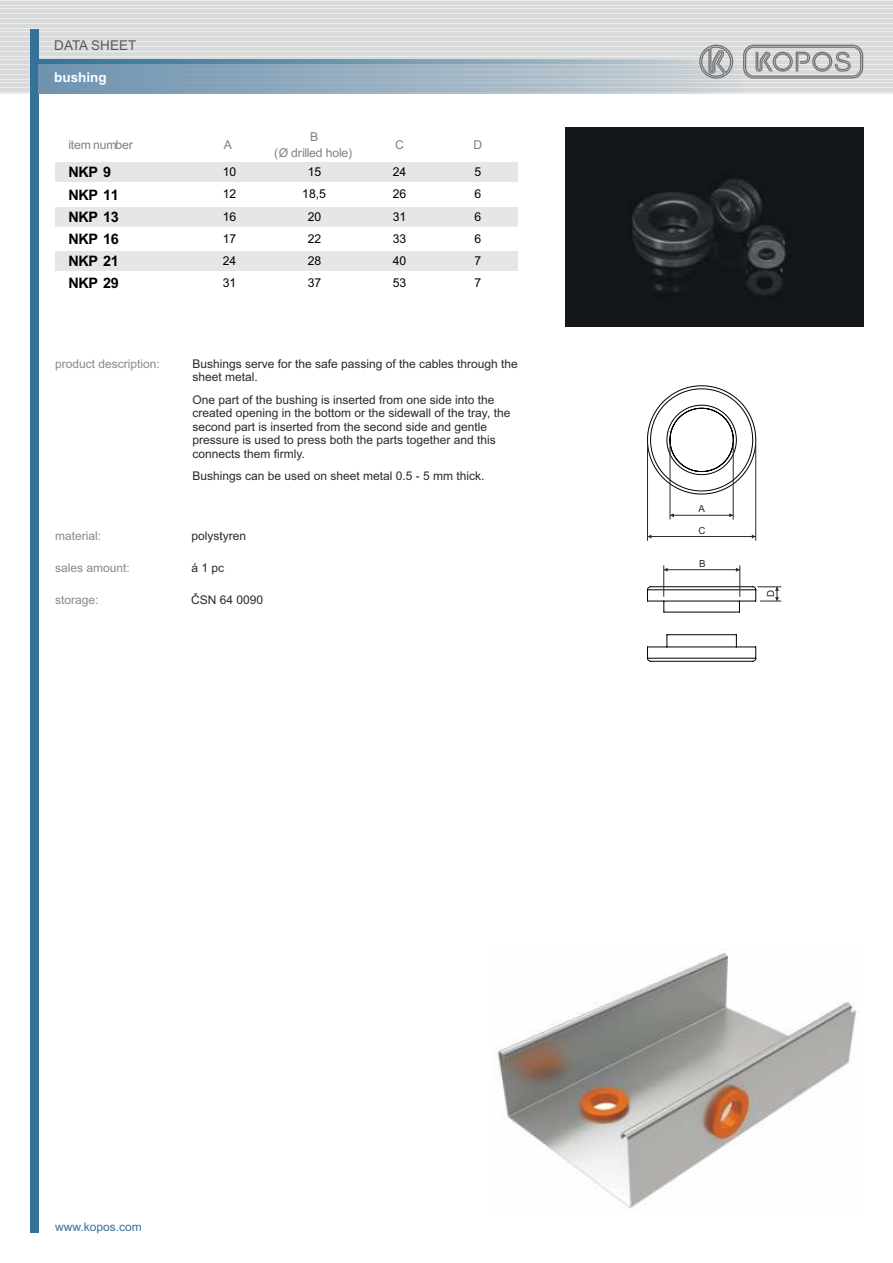
<style>
.page{position:relative;width:893px;height:1263px;background:#fff}
.page>*{position:absolute;margin:0;border:0;box-sizing:border-box;transform-origin:0 0}
.t1{font:700 14.4px "Arial";letter-spacing:-.025em;color:#000}
.t2{font:13.5px "Arial";color:#5b5b5b}
.t3{font:700 13.5px "Arial";color:#fefefe}
.t4{font:12.15px "Arial";letter-spacing:-.005em;color:#000}
.t5{font:12.15px/16.6px "Arial";letter-spacing:-.01em;color:#808080;text-align:center}
.t6{font:12px/13.4px "Arial";color:#2b2a29}
.t7{font:12px "Arial";color:#898989}
.t8{font:12px "Arial";color:#347397}
.t9{font:9.75px/21.3px "Arial";color:#2b2a29}
</style>
<div class="page">
<div style="left:0;top:0;width:893px;height:94px;background:linear-gradient(to right,#e1e2e2,#dfe0e0)"></div>
<hr style="left:0;top:1px;width:893px;height:2px;background:#d9dada">
<hr style="left:0;top:4px;width:893px;height:1px;background:#d9dada">
<hr style="left:0;top:6px;width:893px;height:2px;background:#d9dada">
<hr style="left:0;top:9px;width:893px;height:1px;background:#d9dada">
<hr style="left:0;top:11px;width:893px;height:2px;background:#d9dada">
<hr style="left:0;top:14px;width:893px;height:1px;background:#d9dada">
<hr style="left:0;top:17px;width:893px;height:1px;background:#d9dada">
<hr style="left:0;top:19px;width:893px;height:1px;background:#d9dada">
<hr style="left:0;top:22px;width:893px;height:1px;background:#d9dada">
<hr style="left:0;top:24px;width:893px;height:2px;background:#d9dada">
<hr style="left:0;top:27px;width:893px;height:1px;background:#d9dada">
<hr style="left:0;top:29px;width:893px;height:2px;background:#d9dada">
<hr style="left:0;top:32px;width:893px;height:1px;background:#d9dada">
<hr style="left:0;top:34px;width:893px;height:2px;background:#d9dada">
<hr style="left:0;top:37px;width:893px;height:1px;background:#d9dada">
<hr style="left:0;top:40px;width:893px;height:1px;background:#d9dada">
<hr style="left:0;top:42px;width:893px;height:1px;background:#d9dada">
<hr style="left:0;top:45px;width:893px;height:1px;background:#d9dada">
<hr style="left:0;top:47px;width:893px;height:1px;background:#d9dada">
<hr style="left:0;top:50px;width:893px;height:1px;background:#d9dada">
<hr style="left:0;top:52px;width:893px;height:2px;background:#d9dada">
<hr style="left:0;top:55px;width:893px;height:1px;background:#d9dada">
<hr style="left:0;top:57px;width:893px;height:2px;background:#d9dada">
<hr style="left:0;top:60px;width:893px;height:1px;background:#d9dada">
<hr style="left:0;top:63px;width:893px;height:1px;background:#d9dada">
<hr style="left:0;top:65px;width:893px;height:1px;background:#d9dada">
<hr style="left:0;top:68px;width:893px;height:1px;background:#d9dada">
<hr style="left:0;top:70px;width:893px;height:1px;background:#d9dada">
<hr style="left:0;top:73px;width:893px;height:1px;background:#d9dada">
<hr style="left:0;top:75px;width:893px;height:2px;background:#d9dada">
<hr style="left:0;top:78px;width:893px;height:1px;background:#d9dada">
<hr style="left:0;top:80px;width:893px;height:2px;background:#d9dada">
<hr style="left:0;top:83px;width:893px;height:1px;background:#d9dada">
<hr style="left:0;top:85px;width:893px;height:2px;background:#d9dada">
<hr style="left:0;top:88px;width:893px;height:1px;background:#d9dada">
<hr style="left:0;top:91px;width:893px;height:1px;background:#d9dada">
<svg style="left:743px;top:45px;width:120px;height:15px"></svg>
<svg style="left:699px;top:45px;width:34px;height:15px"></svg>
<div style="left:30px;top:30px;width:8px;height:1203px;background:#347397"></div>
<svg style="left:38px;top:60px;width:825px;height:4px;background:#82a1b2"></svg>
<svg style="left:38px;top:64px;width:825px;height:30px;background:#a3b6c4"></svg>
<img style="left:566px;top:128px;width:297px;height:198px">
<svg style="left:647px;top:385px;width:110px;height:110px"></svg>
<div style="left:55px;top:161px;width:462px;height:23px;background:#e7e6e6"></div>
<div style="left:55px;top:205px;width:462px;height:23px;background:#e7e6e6"></div>
<div style="left:55px;top:250px;width:462px;height:23px;background:#e7e6e6"></div>
<hr style="left:55px;top:161px;width:462px;height:1px;background:#fff">
<hr style="left:55px;top:183px;width:462px;height:1px;background:#fff">
<hr style="left:55px;top:205px;width:462px;height:1px;background:#fff">
<hr style="left:55px;top:227px;width:462px;height:1px;background:#fff">
<hr style="left:55px;top:250px;width:462px;height:1px;background:#fff">
<hr style="left:55px;top:271px;width:462px;height:1px;background:#fff">
<hr style="left:55px;top:272px;width:462px;height:1px;background:#fff">
<hr style="left:733px;top:442px;width:1px;height:77px;background:#2b2a29">
<hr style="left:670px;top:443px;width:1px;height:76px;background:#2b2a29">
<hr style="left:670px;top:515px;width:63px;height:1px;background:#2b2a29">
<svg style="left:670px;top:513px;width:4px;height:4px"></svg>
<svg style="left:729px;top:513px;width:4px;height:4px"></svg>
<hr style="left:755px;top:444px;width:1px;height:97px;background:#2b2a29">
<hr style="left:647px;top:444px;width:1px;height:97px;background:#2b2a29">
<hr style="left:647px;top:536px;width:109px;height:1px;background:#2b2a29">
<hr style="left:740px;top:565px;width:1px;height:32px;background:#2b2a29">
<hr style="left:663px;top:565px;width:1px;height:32px;background:#2b2a29">
<hr style="left:664px;top:569px;width:76px;height:1px;background:#2b2a29">
<svg style="left:664px;top:568px;width:4px;height:4px"></svg>
<svg style="left:647px;top:586px;width:134px;height:76px"></svg>
<img style="left:496px;top:952px;width:361px;height:257px">
<p class="t2" style="left:54px;top:40px;width:84px">DATA SHEET</p>
<p class="t3" style="left:54px;top:73px;width:54px">bushing</p>
<p class="t5" style="left:68px;top:137px;width:66px">item number</p>
<p class="t5" style="left:224px;top:137px;width:10px">A</p>
<p class="t5" style="left:274px;top:129px;width:79px">B<br>(Ø drilled hole)</p>
<p class="t5" style="left:395px;top:137px;width:10px">C</p>
<p class="t5" style="left:473px;top:137px;width:10px">D</p>
<p class="t1" style="left:68px;top:167px;width:44px">NKP 9</p>
<p class="t4" style="left:223px;top:167px;width:15px">10</p>
<p class="t4" style="left:308px;top:167px;width:15px">15</p>
<p class="t4" style="left:393px;top:167px;width:15px">24</p>
<p class="t4" style="left:475px;top:167px;width:8px">5</p>
<p class="t1" style="left:68px;top:189px;width:52px">NKP 11</p>
<p class="t4" style="left:223px;top:190px;width:15px">12</p>
<p class="t4" style="left:302px;top:190px;width:25px">18,5</p>
<p class="t4" style="left:393px;top:190px;width:15px">26</p>
<p class="t4" style="left:475px;top:190px;width:8px">6</p>
<p class="t1" style="left:68px;top:211px;width:52px">NKP 13</p>
<p class="t4" style="left:223px;top:212px;width:15px">16</p>
<p class="t4" style="left:308px;top:212px;width:15px">20</p>
<p class="t4" style="left:393px;top:212px;width:15px">31</p>
<p class="t4" style="left:475px;top:212px;width:8px">6</p>
<p class="t1" style="left:68px;top:233px;width:52px">NKP 16</p>
<p class="t4" style="left:223px;top:234px;width:15px">17</p>
<p class="t4" style="left:308px;top:234px;width:15px">22</p>
<p class="t4" style="left:393px;top:234px;width:15px">33</p>
<p class="t4" style="left:475px;top:234px;width:8px">6</p>
<p class="t1" style="left:68px;top:256px;width:52px">NKP 21</p>
<p class="t4" style="left:223px;top:256px;width:15px">24</p>
<p class="t4" style="left:308px;top:256px;width:15px">28</p>
<p class="t4" style="left:393px;top:256px;width:15px">40</p>
<p class="t4" style="left:475px;top:256px;width:8px">7</p>
<p class="t1" style="left:68px;top:278px;width:52px">NKP 29</p>
<p class="t4" style="left:223px;top:278px;width:15px">31</p>
<p class="t4" style="left:308px;top:278px;width:15px">37</p>
<p class="t4" style="left:393px;top:278px;width:15px">53</p>
<p class="t4" style="left:475px;top:278px;width:8px">7</p>
<p class="t7" style="left:55px;top:359px;width:106px">product description:</p>
<p class="t6" style="left:192px;top:358px;width:327px">Bushings serve for the safe passing of the cables through the sheet metal.</p>
<p class="t6" style="left:192px;top:394px;width:319px">One part of the bushing is inserted from one side into the created opening in the bottom or the sidewall of the tray, the second part is inserted from the second side and gentle pressure is used to press both the parts together and this connects them firmly.</p>
<p class="t6" style="left:192px;top:471px;width:294px">Bushings can be used on sheet metal 0.5 - 5 mm thick.</p>
<p class="t7" style="left:55px;top:531px;width:48px">material:</p>
<p class="t6" style="left:191px;top:530px;width:56px">polystyren</p>
<p class="t7" style="left:55px;top:563px;width:76px">sales amount:</p>
<p class="t6" style="left:191px;top:562px;width:34px">á 1 pc</p>
<p class="t7" style="left:55px;top:595px;width:45px">storage:</p>
<p class="t6" style="left:191px;top:594px;width:74px">ČSN 64 0090</p>
<p class="t9" style="left:698px;top:499px;width:9px">A<br>C</p>
<p class="t9" style="left:699px;top:554px;width:8px">B</p>
<p class="t9" style="left:761px;top:597px;width:9px;rotate:-90deg">D</p>
<p class="t8" style="left:55px;top:1222px;width:88px">www.kopos.com</p>
</div>
